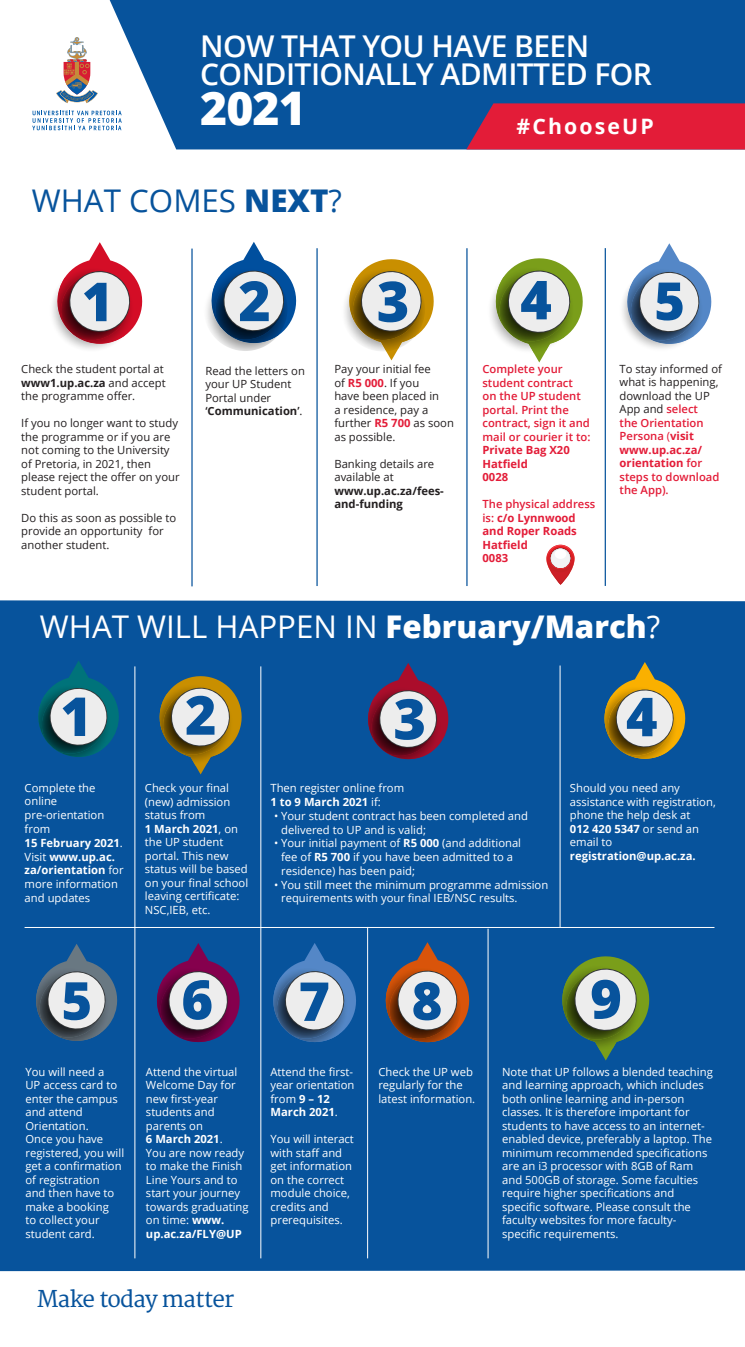
<style>
.page{position:relative;width:745px;height:1347px;background:#fff}
.page>*{position:absolute;margin:0;border:0;box-sizing:border-box;transform-origin:0 0}
.t1{font:800 55.88px "Open Sans";color:#07539c}
.t2{font:800 55.38px "Open Sans";color:#07539c}
.t3{font:800 54.25px "Open Sans";color:#07539c}
.t4{font:800 53.75px "Open Sans";color:#07539c}
.t5{font:800 52.38px "Open Sans";color:#07539c}
.t6{font:800 46.25px "Open Sans";color:#fff}
.t7{font:31.25px "Open Sans";color:#fff}
.t8{font:31.25px "Open Sans";color:#07539c}
.t9{font:600 30px/27.5px "Open Sans";letter-spacing:-.02em;color:#fff}
.t10{font:22.5px "Merriweather";letter-spacing:-.04em;color:#07539c}
.Body_copy_70{font:700 21.25px "Open Sans";letter-spacing:.1em;color:#fff}
.t11{font:11.25px/13.5px "Open Sans";color:#fff}
.t12{font:11.25px/13.5px "Open Sans";color:#231f20}
.t13{font:600 11.25px/13.5px "Open Sans";color:#e31c38}
.t14{font:700 11.25px/13.5px "Open Sans";color:#e31c38}
.t15{font:700 11.25px "Open Sans";color:#fff}
.t16{font:700 11.25px/13.5px "Open Sans";color:#231f20}
.s1{font-weight:800}
.s2{font-weight:700}
.s3{font-weight:600}
.s4{font-weight:700;color:#e31c38}
.s5{font-weight:400;color:#231f20}
.s6{font-weight:400}
</style>
<div class="page">
<div style="left:0;top:600px;width:744px;height:671px;background:#07539c"></div>
<svg style="left:32px;top:111px;width:78px;height:19px"></svg>
<svg style="left:56px;top:37px;width:42px;height:66px"></svg>
<div style="left:110px;top:0;width:634px;height:149px;background:#07539c"></div>
<svg style="left:466px;top:103px;width:278px;height:46px;background:#d61f3d"></svg>
<svg style="left:546px;top:544px;width:28px;height:41px"></svg>
<svg style="left:52px;top:242px;width:91px;height:107px"></svg>
<svg style="left:207px;top:242px;width:90px;height:109px"></svg>
<svg style="left:344px;top:259px;width:90px;height:101px"></svg>
<svg style="left:622px;top:243px;width:90px;height:106px"></svg>
<svg style="left:490px;top:258px;width:93px;height:104px"></svg>
<svg style="left:379px;top:942px;width:95px;height:106px;background:#737685"></svg>
<hr style="left:466px;top:248px;width:1px;height:338px;background:#07539c">
<hr style="left:316px;top:248px;width:1px;height:338px;background:#07539c">
<hr style="left:191px;top:248px;width:1px;height:338px;background:#07539c">
<svg style="left:154px;top:670px;width:93px;height:104px;background:#718583"></svg>
<svg style="left:362px;top:663px;width:91px;height:101px;background:#6b668d"></svg>
<svg style="left:30px;top:943px;width:93px;height:103px;background:#597ea1"></svg>
<svg style="left:598px;top:662px;width:92px;height:102px;background:#7c8c83"></svg>
<svg style="left:151px;top:943px;width:94px;height:104px;background:#616395"></svg>
<hr style="left:134px;top:666px;width:1px;height:592px;background:#fff">
<svg style="left:33px;top:660px;width:91px;height:102px;background:#427e9f"></svg>
<svg style="left:267px;top:943px;width:94px;height:104px;background:#5683b2"></svg>
<hr style="left:260px;top:666px;width:1px;height:592px;background:#fff">
<hr style="left:559px;top:665px;width:1px;height:262px;background:#fff">
<hr style="left:604px;top:248px;width:1px;height:338px;background:#07539c">
<hr style="left:367px;top:927px;width:1px;height:331px;background:#fff">
<hr style="left:25px;top:927px;width:689px;height:1px;background:#fff">
<svg style="left:556px;top:950px;width:99px;height:110px;background:#5e8889"></svg>
<hr style="left:487px;top:928px;width:1px;height:330px;background:#fff">
<p class="t9" style="left:200px;top:32px;width:453px">NOW THAT YOU HAVE BEEN<br>CONDITIONALLY ADMITTED FOR</p>
<p class="t6" style="left:200px;top:73px;width:107px">2021</p>
<p class="Body_copy_70" style="left:516px;top:111px;width:139px">#ChooseUP</p>
<p class="t8" style="left:32px;top:179px;width:311px">WHAT COMES <span class="s1">NEXT</span>?</p>
<p class="t4" style="left:82px;top:261px;width:33px">1</p>
<p class="t2" style="left:238px;top:259px;width:34px">2</p>
<p class="t1" style="left:376px;top:259px;width:34px">3</p>
<p class="t4" style="left:520px;top:259px;width:33px">4</p>
<p class="t5" style="left:653px;top:261px;width:32px">5</p>
<p class="t12" style="left:21px;top:362px;width:144px">Check the student portal at</p>
<p class="t12" style="left:21px;top:375px;width:146px"><span class="s2">www1.up.ac.za</span> and accept the programme offer.</p>
<p class="t12" style="left:21px;top:416px;width:160px">If you no longer want to study the programme or if you are not coming to the University of Pretoria, in 2021, then please reject the offer on your student portal.</p>
<p class="t12" style="left:21px;top:510px;width:156px">Do this as soon as possible to provide an opportunity for another student.</p>
<p class="t12" style="left:205px;top:363px;width:101px">Read the letters on your UP Student<br>Portal under <span class="s3">‘</span><span class="s2">Communication</span><span class="s3">’</span>.</p>
<p class="t12" style="left:334px;top:362px;width:121px">Pay your initial fee<br>of <span class="s4">R5 000</span>. If you<br>have been placed in<br>a residence, pay a further <span class="s4">R5 700</span> as soon as possible.</p>
<p class="t12" style="left:334px;top:456px;width:101px">Banking details are available at</p>
<p class="t16" style="left:334px;top:483px;width:111px">www.up.ac.za/fees&shy;and-funding</p>
<p class="t13" style="left:482px;top:362px;width:109px">Complete your student contract<br>on the UP student portal. Print the contract, sign it and mail or courier it to:</p>
<p class="t14" style="left:482px;top:443px;width:89px">Private Bag X20</p>
<p class="t14" style="left:482px;top:456px;width:47px">Hatfield</p>
<p class="t14" style="left:482px;top:470px;width:27px">0028</p>
<p class="t14" style="left:482px;top:497px;width:114px"><span class="s3">The physical address is:</span> c/o Lynnwood and Roper Roads</p>
<p class="t14" style="left:482px;top:537px;width:47px">Hatfield</p>
<p class="t14" style="left:482px;top:551px;width:27px">0083</p>
<p class="t13" style="left:619px;top:362px;width:104px"><span class="s5">To stay informed of what is happening, download the UP<br>App and</span> select<br>the Orientation<br>Persona <span class="s6">(</span><span class="s2">visit www.up.ac.za/ orientation</span> for steps to download the App).</p>
<p class="t7" style="left:40px;top:605px;width:621px">WHAT WILL HAPPEN IN <span class="s1">February/March</span>?</p>
<p class="t4" style="left:60px;top:675px;width:33px">1</p>
<p class="t11" style="left:25px;top:780px;width:72px">Complete the online</p>
<p class="t11" style="left:25px;top:808px;width:81px">pre-orientation from</p>
<p class="t15" style="left:25px;top:834px;width:100px">15 February 2021<span class="s6">.</span></p>
<p class="t11" style="left:25px;top:849px;width:100px">Visit <span class="s2">www.up.ac. za/orientation</span> for more information and updates</p>
<p class="t4" style="left:185px;top:674px;width:33px">2</p>
<p class="t11" style="left:145px;top:781px;width:87px;text-align:justify">Check your final (new) admission status from</p>
<p class="t11" style="left:145px;top:821px;width:105px"><span class="s2">1 March 2021</span>, on the UP student portal. This new status will be based on your final school leaving certificate:<br>NSC,IEB, etc.</p>
<p class="t1" style="left:393px;top:676px;width:34px">3</p>
<p class="t11" style="left:270px;top:781px;width:135px">Then register online from</p>
<p class="t15" style="left:270px;top:794px;width:112px">1 to 9 March 2021 <span class="s6">if:</span></p>
<p class="t11" style="left:281px;top:808px;width:248px;text-indent:-7px">• Your student contract has been completed and delivered to UP and is valid;</p>
<p class="t11" style="left:281px;top:836px;width:241px;text-indent:-7px">• Your initial payment of <span class="s2">R5 000</span> (and additional fee of <span class="s2">R5 700</span> if you have been admitted to a residence) has been paid;</p>
<p class="t11" style="left:281px;top:877px;width:268px;text-indent:-7px">• You still meet the minimum programme admission requirements with your final IEB/NSC results.</p>
<p class="t4" style="left:625px;top:676px;width:33px">4</p>
<p class="t11" style="left:569px;top:781px;width:147px">Should you need any assistance with registration, phone the help desk at</p>
<p class="t11" style="left:569px;top:821px;width:130px"><span class="s2">012 420 5347</span> or send an email to</p>
<p class="t15" style="left:569px;top:847px;width:127px">registration@up.ac.za.</p>
<p class="t5" style="left:61px;top:960px;width:32px">5</p>
<p class="t3" style="left:181px;top:958px;width:33px">6</p>
<p class="t4" style="left:298px;top:960px;width:33px">7</p>
<p class="t5" style="left:411px;top:961px;width:32px">8</p>
<p class="t4" style="left:590px;top:958px;width:33px">9</p>
<p class="t11" style="left:25px;top:1064px;width:100px">You will need a<br>UP access card to enter the campus and attend<br>Orientation.<br>Once you have registered, you will get a confirmation of registration<br>and then have to make a booking<br>to collect your student card.</p>
<p class="t11" style="left:146px;top:1064px;width:93px">Attend the virtual<br>Welcome Day for new first-year students and parents on</p>
<p class="t15" style="left:146px;top:1131px;width:78px">6 March 2021<span class="s6">.</span></p>
<p class="t11" style="left:146px;top:1145px;width:104px">You are now ready to make the Finish<br>Line Yours and to start your journey towards graduating on time: <span class="s2">www. up.ac.za/FLY@UP</span></p>
<p class="t11" style="left:270px;top:1064px;width:85px">Attend the first&shy;year orientation from <span class="s2">9 – 12<br>March 2021</span>.</p>
<p class="t11" style="left:270px;top:1132px;width:85px">You will interact with staff and get information on the correct module choice, credits and prerequisites.</p>
<p class="t11" style="left:378px;top:1064px;width:98px">Check the UP web regularly for the latest information.</p>
<p class="t11" style="left:502px;top:1064px;width:212px">Note that UP follows a blended teaching and learning approach, which includes both online learning and in-person classes. It is therefore important for students to have access to an internet&shy;enabled device, preferably a laptop. The minimum recommended specifications are an i3 processor with 8GB of Ram and 500GB of storage. Some faculties require higher specifications and specific software. Please consult the faculty websites for more faculty&shy;specific requirements.</p>
<p class="t10" style="left:37px;top:1286px;width:199px">Make today matter</p>
</div>
